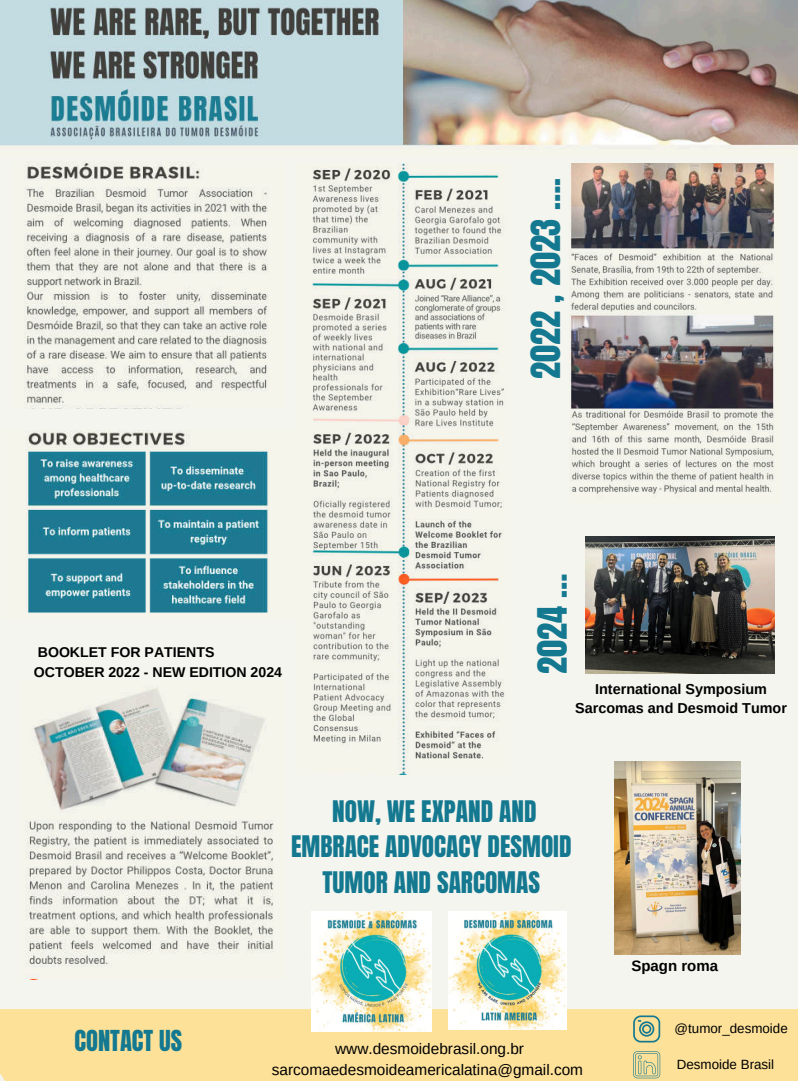
<style>
.page{position:relative;width:798px;height:1081px;background:#fff}
.page>*{position:absolute;margin:0;border:0;box-sizing:border-box;transform-origin:0 0}
.t1{font:34.38px "Anton";color:#147990}
.t2{font:25.25px/35.2px "Anton";color:#147990;text-align:center}
.t3{font:24.56px "Anton";color:#147990}
.t4{font:15.38px/21.3px "Arimo";color:#000;text-align:center}
.t5{font:700 15px "Arimo";color:#000}
.t6{font:700 14.38px/19.7px "Arimo";color:#000;text-align:center}
.t7{font:700 14.12px/19.4px "Arimo";color:#000}
.t8{font:13.38px "Arimo";color:#000}
</style>
<div class="page">
<div style="left:0;top:0;width:797px;height:1081px;background:#f5f5ef"></div>
<img style="left:0;top:0;width:797px;height:149px">
<img style="left:24px;top:162px;width:245px;height:246px">
<img style="left:312px;top:163px;width:193px;height:611px">
<img style="left:25px;top:688px;width:249px;height:291px">
<img style="left:569px;top:163px;width:206px;height:334px">
<div style="left:0;top:1009px;width:797px;height:72px;background:#fde199"></div>
<img style="left:25px;top:430px;width:244px;height:183px">
<img style="left:585px;top:537px;width:189px;height:136px">
<img style="left:614px;top:762px;width:125px;height:192px">
<svg style="left:633px;top:1015px;width:27px;height:27px"></svg>
<svg style="left:633px;top:1051px;width:27px;height:27px"></svg>
<img style="left:312px;top:912px;width:119px;height:119px">
<img style="left:448px;top:912px;width:118px;height:117px">
<h1 class="t1" style="left:528px;top:379px;width:202px;rotate:-90deg">2022 , 2023 ….</h1>
<p class="t7" style="left:34px;top:643px;width:249px">BOOKLET FOR PATIENTS<br>OCTOBER 2022 - NEW EDITION 2024</p>
<h1 class="t1" style="left:535px;top:674px;width:102px;rotate:-90deg">2024 …</h1>
<p class="t6" style="left:575px;top:679px;width:213px">International Symposium<br>Sarcomas and Desmoid Tumor</p>
<h2 class="t2" style="left:291px;top:796px;width:282px">NOW, WE EXPAND AND<br>EMBRACE ADVOCACY DESMOID<br>TUMOR AND SARCOMAS</h2>
<p class="t5" style="left:631px;top:955px;width:88px">Spagn roma</p>
<h3 class="t3" style="left:74px;top:1028px;width:109px">CONTACT US</h3>
<p class="t4" style="left:272px;top:1038px;width:313px">www.desmoidebrasil.ong.br sarcomaedesmoideamericalatina@gmail.com</p>
<p class="t8" style="left:674px;top:1020px;width:115px">@tumor_desmoide</p>
<p class="t8" style="left:676px;top:1056px;width:99px">Desmoide Brasil</p>
</div>
